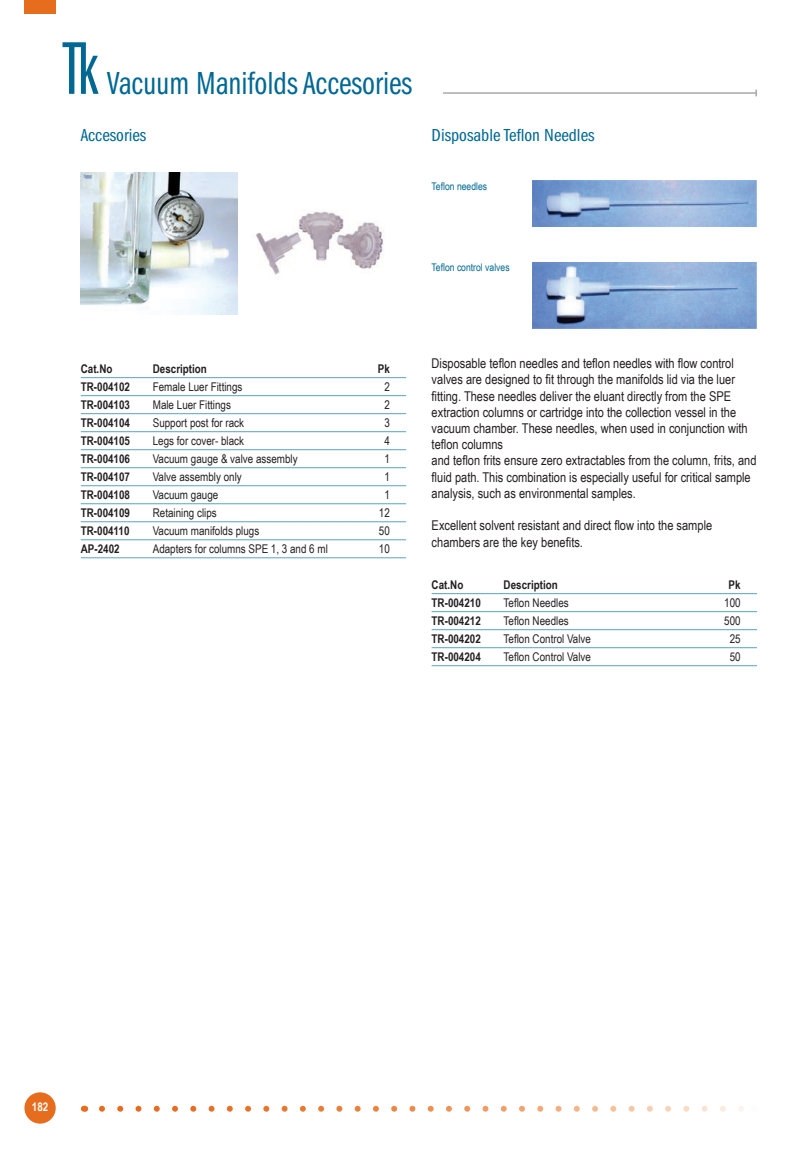
<style>
.page{position:relative;width:808px;height:1149px;background:#fff}
.page>*{position:absolute;margin:0;border:0;box-sizing:border-box;transform-origin:0 0}
.t1{font:33px "Franklin Gothic Book Cmpr";color:#006893}
.t2{font:18px "Franklin Gothic Book Cmpr";color:#006893;scale:1.1 1}
.t3{font:13.5px/16.2px "Arial Narrow";color:#231f20}
.t4{font:12px "Arial Narrow";color:#231f20}
.t5{font:700 12px "Arial Narrow";color:#231f20}
.t6{font:700 12px "Arial Narrow";color:#fff}
.t7{font:10.5px "Arial Narrow";color:#006893}
</style>
<div class="page">
<svg style="left:102px;top:1105px;width:642px;height:6px"></svg>
<svg style="left:63px;top:42px;width:36px;height:52px"></svg>
<div style="left:24px;top:0;width:32px;height:14px;background:#e66c1e"></div>
<div style="left:24px;top:1091px;width:32px;height:32px;background:#e66c1e;border-radius:50%"></div>
<hr style="left:432px;top:593px;width:325px;height:1px;background:#58a4c4">
<hr style="left:432px;top:611px;width:325px;height:1px;background:#58a4c4">
<hr style="left:432px;top:629px;width:325px;height:1px;background:#58a4c4">
<hr style="left:432px;top:647px;width:325px;height:1px;background:#58a4c4">
<hr style="left:432px;top:665px;width:325px;height:1px;background:#58a4c4">
<hr style="left:81px;top:377px;width:325px;height:1px;background:#58a4c4">
<hr style="left:81px;top:395px;width:325px;height:1px;background:#58a4c4">
<hr style="left:81px;top:413px;width:325px;height:1px;background:#58a4c4">
<hr style="left:81px;top:431px;width:325px;height:1px;background:#58a4c4">
<hr style="left:81px;top:449px;width:325px;height:1px;background:#58a4c4">
<hr style="left:81px;top:467px;width:325px;height:1px;background:#58a4c4">
<hr style="left:81px;top:485px;width:325px;height:1px;background:#58a4c4">
<hr style="left:81px;top:503px;width:325px;height:1px;background:#58a4c4">
<hr style="left:81px;top:521px;width:325px;height:1px;background:#58a4c4">
<hr style="left:81px;top:539px;width:325px;height:1px;background:#58a4c4">
<hr style="left:81px;top:557px;width:325px;height:1px;background:#58a4c4">
<img style="left:81px;top:173px;width:157px;height:142px">
<img style="left:256px;top:211px;width:128px;height:64px">
<hr style="left:443px;top:92px;width:313px;height:2px;background:#a8a9ad">
<img style="left:532px;top:181px;width:225px;height:45px">
<img style="left:532px;top:262px;width:225px;height:67px">
<h1 class="t1" style="left:107px;top:65px;width:307px">Vacuum Manifolds Accesories</h1>
<h2 class="t2" style="left:81px;top:125px;width:61px">Accesories</h2>
<h2 class="t2" style="left:432px;top:125px;width:150px">Disposable Teflon Needles</h2>
<p class="t7" style="left:432px;top:178px;width:57px">Teflon needles</p>
<p class="t7" style="left:432px;top:260px;width:80px">Teflon control valves</p>
<p class="t5" style="left:81px;top:359px;width:33px">Cat.No</p>
<p class="t5" style="left:153px;top:359px;width:56px">Description</p>
<p class="t5" style="left:378px;top:359px;width:14px">Pk</p>
<p class="t5" style="left:81px;top:377px;width:51px">TR-004102</p>
<p class="t4" style="left:153px;top:377px;width:91px">Female Luer Fittings</p>
<p class="t4" style="left:384px;top:377px;width:7px">2</p>
<p class="t5" style="left:81px;top:395px;width:51px">TR-004103</p>
<p class="t4" style="left:153px;top:395px;width:80px">Male Luer Fittings</p>
<p class="t4" style="left:384px;top:395px;width:7px">2</p>
<p class="t5" style="left:81px;top:413px;width:51px">TR-004104</p>
<p class="t4" style="left:153px;top:413px;width:93px">Support post for rack</p>
<p class="t4" style="left:384px;top:413px;width:7px">3</p>
<p class="t5" style="left:81px;top:431px;width:51px">TR-004105</p>
<p class="t4" style="left:153px;top:431px;width:93px">Legs for cover- black</p>
<p class="t4" style="left:384px;top:431px;width:7px">4</p>
<p class="t5" style="left:81px;top:449px;width:51px">TR-004106</p>
<p class="t4" style="left:153px;top:449px;width:146px">Vacuum gauge &amp; valve assembly</p>
<p class="t4" style="left:384px;top:449px;width:7px">1</p>
<p class="t5" style="left:81px;top:467px;width:51px">TR-004107</p>
<p class="t4" style="left:153px;top:467px;width:90px">Valve assembly only</p>
<p class="t4" style="left:384px;top:467px;width:7px">1</p>
<p class="t5" style="left:81px;top:485px;width:51px">TR-004108</p>
<p class="t4" style="left:153px;top:485px;width:67px">Vacuum gauge</p>
<p class="t4" style="left:384px;top:485px;width:7px">1</p>
<p class="t5" style="left:81px;top:503px;width:51px">TR-004109</p>
<p class="t4" style="left:153px;top:503px;width:65px">Retaining clips</p>
<p class="t4" style="left:379px;top:503px;width:12px">12</p>
<p class="t5" style="left:81px;top:521px;width:50px">TR-004110</p>
<p class="t4" style="left:153px;top:521px;width:108px">Vacuum manifolds plugs</p>
<p class="t4" style="left:379px;top:521px;width:12px">50</p>
<p class="t5" style="left:81px;top:539px;width:40px">AP-2402</p>
<p class="t4" style="left:153px;top:539px;width:177px">Adapters for columns SPE 1, 3 and 6 ml</p>
<p class="t4" style="left:379px;top:539px;width:12px">10</p>
<p class="t3" style="left:432px;top:355px;width:326px">Disposable teflon needles and teflon needles with flow control valves are designed to fit through the manifolds lid via the luer fitting. These needles deliver the eluant directly from the SPE extraction columns or cartridge into the collection vessel in the vacuum chamber. These needles, when used in conjunction with teflon columns<br>and teflon frits ensure zero extractables from the column, frits, and fluid path. This combination is especially useful for critical sample analysis, such as environmental samples.</p>
<p class="t3" style="left:432px;top:517px;width:282px">Excellent solvent resistant and direct flow into the sample chambers are the key benefits.</p>
<p class="t5" style="left:432px;top:575px;width:33px">Cat.No</p>
<p class="t5" style="left:504px;top:575px;width:56px">Description</p>
<p class="t5" style="left:729px;top:575px;width:14px">Pk</p>
<p class="t5" style="left:432px;top:593px;width:51px">TR-004210</p>
<p class="t4" style="left:504px;top:593px;width:67px">Teflon Needles</p>
<p class="t4" style="left:724px;top:593px;width:18px">100</p>
<p class="t5" style="left:432px;top:611px;width:51px">TR-004212</p>
<p class="t4" style="left:504px;top:611px;width:67px">Teflon Needles</p>
<p class="t4" style="left:724px;top:611px;width:18px">500</p>
<p class="t5" style="left:432px;top:629px;width:51px">TR-004202</p>
<p class="t4" style="left:504px;top:629px;width:89px">Teflon Control Valve</p>
<p class="t4" style="left:730px;top:629px;width:12px">25</p>
<p class="t5" style="left:432px;top:647px;width:51px">TR-004204</p>
<p class="t4" style="left:504px;top:647px;width:89px">Teflon Control Valve</p>
<p class="t4" style="left:730px;top:647px;width:12px">50</p>
<p class="t6" style="left:32px;top:1097px;width:18px">182</p>
</div>
